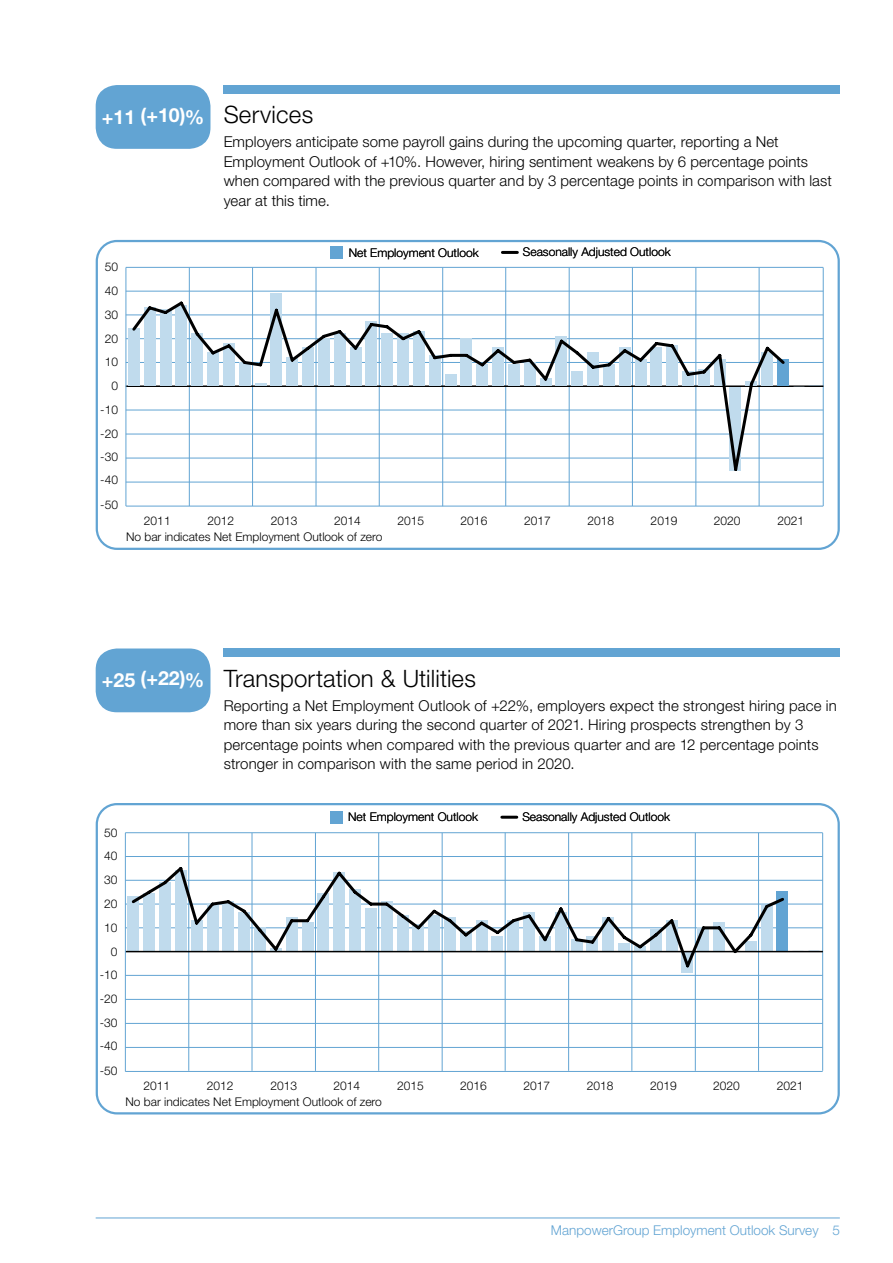
<style>
.page{position:relative;width:893px;height:1263px;background:#fff}
.page>*{position:absolute;margin:0;border:0;box-sizing:border-box;transform-origin:0 0}
.t1{font:300 24px "Helvetica Neue LT Std";letter-spacing:.005em;color:#000}
.t2{font:700 19.5px "Helvetica Neue LT Std";color:#fff}
.t3{font:300 15px/19.5px "Helvetica Neue LT Std";letter-spacing:.01em;color:#000}
.t4{font:300 13.5px "Helvetica Neue LT Std";color:#62a4d3}
.t5{font:300 12px/23.7px "Helvetica Neue LT Std";color:#000}
</style>
<div class="page">
<hr style="left:96px;top:1217px;width:744px;height:1px;background:#62a4d3">
<div style="left:224px;top:85px;width:616px;height:9px;background:#62a4d3"></div>
<div style="left:96px;top:85px;width:114px;height:64px;background:#62a4d3;border-radius:21px"></div>
<div style="left:224px;top:648px;width:616px;height:9px;background:#62a4d3"></div>
<div style="left:96px;top:648px;width:114px;height:64px;background:#62a4d3;border-radius:21px"></div>
<svg style="left:96px;top:240px;width:744px;height:310px"></svg>
<svg style="left:96px;top:803px;width:744px;height:311px"></svg>
<h2 class="t2" style="left:102px;top:103px;width:104px">+11 (+10)%</h2>
<p class="t5" style="left:105px;top:255px;width:15px">50</p>
<p class="t5" style="left:100px;top:279px;width:19px;text-align:right">40<br>30<br>20<br>10<br>0 -10 -20</p>
<p class="t5" style="left:100px;top:445px;width:19px;line-height:23px">-30 -40</p>
<p class="t5" style="left:100px;top:493px;width:19px">-50</p>
<h1 class="t1" style="left:224px;top:100px;width:91px">Services</h1>
<p class="t3" style="left:224px;top:132px;width:610px">Employers anticipate some payroll gains during the upcoming quarter, reporting a Net Employment Outlook of +10%. However, hiring sentiment weakens by 6 percentage points when compared with the previous quarter and by 3 percentage points in comparison with last year at this time.</p>
<p class="t5" style="left:349px;top:240px;width:132px">Net Employment Outlook</p>
<p class="t5" style="left:523px;top:240px;width:149px">Seasonally Adjusted Outlook</p>
<p class="t5" style="left:144px;top:508px;width:28px">2011</p>
<p class="t5" style="left:207px;top:508px;width:28px">2012</p>
<p class="t5" style="left:271px;top:508px;width:28px">2013</p>
<p class="t5" style="left:334px;top:508px;width:28px">2014</p>
<p class="t5" style="left:398px;top:508px;width:28px">2015</p>
<p class="t5" style="left:461px;top:508px;width:28px">2016</p>
<p class="t5" style="left:524px;top:508px;width:28px">2017</p>
<p class="t5" style="left:587px;top:508px;width:28px">2018</p>
<p class="t5" style="left:651px;top:508px;width:28px">2019</p>
<p class="t5" style="left:714px;top:508px;width:28px">2020</p>
<p class="t5" style="left:777px;top:509px;width:28px">2021</p>
<p class="t5" style="left:126px;top:524px;width:258px">No bar indicates Net Employment Outlook of zero</p>
<h2 class="t2" style="left:102px;top:666px;width:104px">+25 (+22)%</h2>
<p class="t5" style="left:104px;top:820px;width:15px">50</p>
<p class="t5" style="left:100px;top:844px;width:19px;text-align:right">40<br>30<br>20<br>10<br>0 -10 -20</p>
<p class="t5" style="left:100px;top:1011px;width:19px;line-height:23px">-30 -40</p>
<p class="t5" style="left:100px;top:1058px;width:19px">-50</p>
<h1 class="t1" style="left:224px;top:664px;width:254px">Transportation &amp; Utilities</h1>
<p class="t3" style="left:224px;top:695px;width:615px">Reporting a Net Employment Outlook of +22%, employers expect the strongest hiring pace in more than six years during the second quarter of 2021. Hiring prospects strengthen by 3 percentage points when compared with the previous quarter and are 12 percentage points stronger in comparison with the same period in 2020.</p>
<p class="t5" style="left:348px;top:805px;width:132px">Net Employment Outlook</p>
<p class="t5" style="left:522px;top:805px;width:149px">Seasonally Adjusted Outlook</p>
<p class="t5" style="left:143px;top:1074px;width:28px">2011</p>
<p class="t5" style="left:207px;top:1074px;width:28px">2012</p>
<p class="t5" style="left:270px;top:1074px;width:28px">2013</p>
<p class="t5" style="left:334px;top:1074px;width:28px">2014</p>
<p class="t5" style="left:397px;top:1074px;width:28px">2015</p>
<p class="t5" style="left:460px;top:1074px;width:28px">2016</p>
<p class="t5" style="left:523px;top:1074px;width:28px">2017</p>
<p class="t5" style="left:587px;top:1074px;width:28px">2018</p>
<p class="t5" style="left:650px;top:1074px;width:28px">2019</p>
<p class="t5" style="left:713px;top:1074px;width:28px">2020</p>
<p class="t5" style="left:777px;top:1074px;width:28px">2021</p>
<p class="t5" style="left:126px;top:1090px;width:258px">No bar indicates Net Employment Outlook of zero</p>
<p class="t4" style="left:551px;top:1222px;width:290px">ManpowerGroup Employment Outlook Survey 5</p>
</div>
